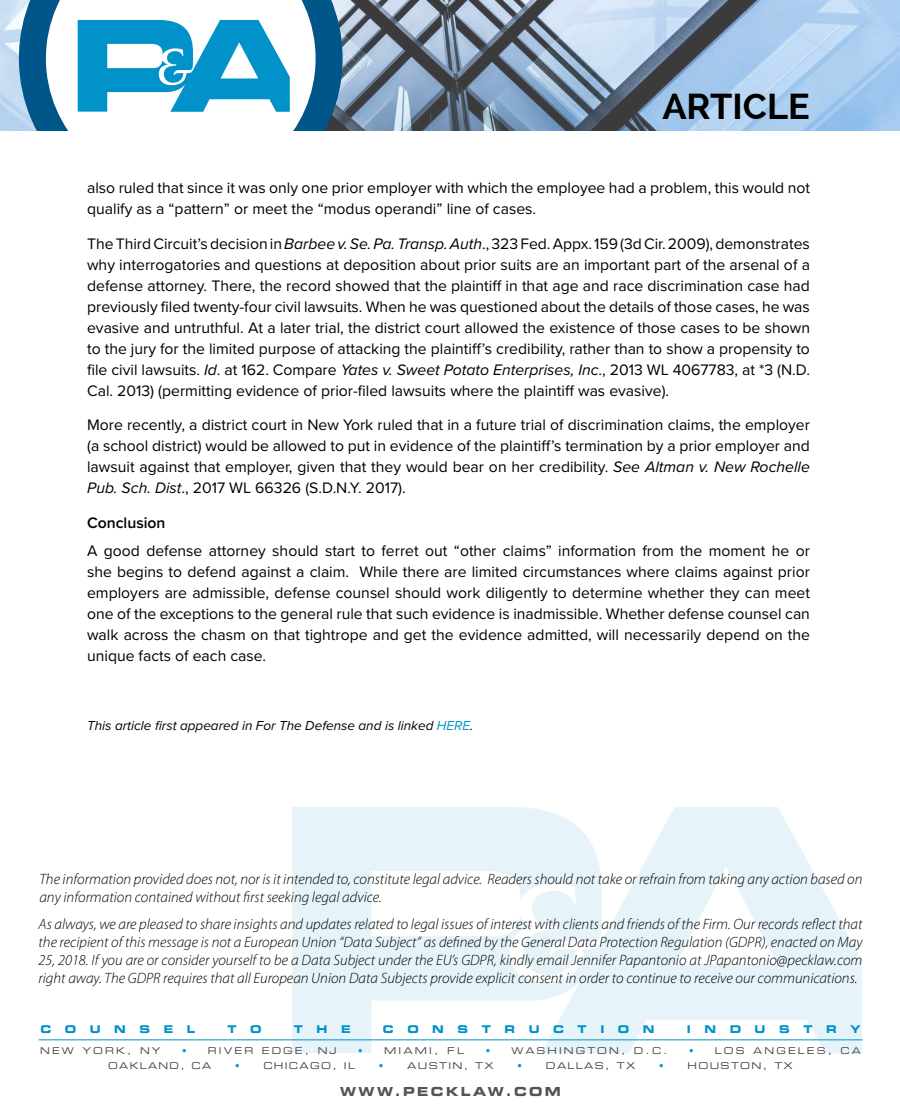
<style>
.page{position:relative;width:900px;height:1118px;background:#fff}
.page>*{position:absolute;margin:0;border:0;box-sizing:border-box;transform-origin:0 0}
.t1{font:700 36px "Raleway";color:#000}
.t2{font:15.75px/21px "Proxima Nova";color:#000;text-align:justify}
.t3{font:600 15.75px "Proxima Nova";color:#000}
.t4{font:italic 300 15px/18px "Myriad Pro";color:#000}
.t5{font:italic 13.5px "Proxima Nova";color:#000}
.t6{font:12.45px "Eurostile Bold Extended Two";letter-spacing:.2em;color:#545456;scale:.96 1}
.t7{font:10.65px "Eurostile Bold Extended Two";color:#0092c8;scale:.96 1}
.t8{font:9.3px "Eurostile LT Std Ex 2";letter-spacing:.235em;color:#414042;scale:.96 1}
.t9{font:9.3px "Eurostile LT Std Ex 2";letter-spacing:.145em;color:#414042}
.t10{font:9.3px "Eurostile LT Std Ex 2";letter-spacing:.145em;color:#414042;scale:.96 1}
.t11{font:9.3px "Eurostile LT Std Ex 2";letter-spacing:.235em;color:#414042}
.t12{font:9.3px "Eurostile LT Std Ex 2";color:#0099cd;scale:.96 1}
.s1{font-style:italic}
.s2{color:#0092c8}
.s3{color:#0099cd}
</style>
<div class="page">
<svg style="left:292px;top:807px;width:249px;height:246px;fill:#e6f4f9"></svg>
<svg style="left:541px;top:807px;width:321px;height:246px;fill:#e6f4f9"></svg>
<svg style="left:510px;top:883px;width:94px;height:99px"></svg>
<img style="left:0;top:0;width:900px;height:131px">
<svg style="left:19px;top:0;width:324px;height:131px"></svg>
<svg style="left:78px;top:20px;width:212px;height:92px"></svg>
<hr style="left:39px;top:1039px;width:823px;height:1px;background:#0092c8">
<h1 class="t1" style="left:662px;top:86px;width:149px">ARTICLE</h1>
<p class="t2" style="left:87px;top:178px;width:724px">also ruled that since it was only one prior employer with which the employee had a problem, this would not qualify as a “pattern” or meet the “modus operandi” line of cases.</p>
<p class="t2" style="left:87px;top:233px;width:724px">The Third Circuit’s decision in <span class="s1">Barbee v. Se. Pa. Transp. Auth</span>., 323 Fed. Appx. 159 (3d Cir. 2009), demonstrates why interrogatories and questions at deposition about prior suits are an important part of the arsenal of a defense attorney. There, the record showed that the plaintiff in that age and race discrimination case had previously filed twenty-four civil lawsuits. When he was questioned about the details of those cases, he was evasive and untruthful. At a later trial, the district court allowed the existence of those cases to be shown to the jury for the limited purpose of attacking the plaintiff’s credibility, rather than to show a propensity to file civil lawsuits. <span class="s1">Id</span>. at 162. Compare <span class="s1">Yates v. Sweet Potato Enterprises, Inc</span>., 2013 WL 4067783, at *3 (N.D.<br>Cal. 2013) (permitting evidence of prior-filed lawsuits where the plaintiff was evasive).</p>
<p class="t2" style="left:87px;top:415px;width:724px">More recently, a district court in New York ruled that in a future trial of discrimination claims, the employer (a school district) would be allowed to put in evidence of the plaintiff’s termination by a prior employer and lawsuit against that employer, given that they would bear on her credibility. <span class="s1">See Altman v. New Rochelle Pub. Sch. Dist</span>., 2017 WL 66326 (S.D.N.Y. 2017).</p>
<p class="t3" style="left:87px;top:513px;width:80px">Conclusion</p>
<p class="t2" style="left:87px;top:540px;width:724px">A good defense attorney should start to ferret out “other claims” information from the moment he or she begins to defend against a claim. While there are limited circumstances where claims against prior employers are admissible, defense counsel should work diligently to determine whether they can meet one of the exceptions to the general rule that such evidence is inadmissible. Whether defense counsel can walk across the chasm on that tightrope and get the evidence admitted, will necessarily depend on the unique facts of each case.</p>
<p class="t5" style="left:87px;top:717px;width:388px">This article first appeared in For The Defense and is linked <span class="s2">HERE</span>.</p>
<p class="t4" style="left:39px;top:870px;width:824px">The information provided does not, nor is it intended to, constitute legal advice. Readers should not take or refrain from taking any action based on any information contained without first seeking legal advice.</p>
<p class="t4" style="left:39px;top:915px;width:825px;text-align:justify">As always, we are pleased to share insights and updates related to legal issues of interest with clients and friends of the Firm. Our records reflect that the recipient of this message is not a European Union “Data Subject” as defined by the General Data Protection Regulation (GDPR), enacted on May 25, 2018. If you are or consider yourself to be a Data Subject under the EU’s GDPR, kindly email Jennifer Papantonio at JPapantonio@pecklaw.com right away. The GDPR requires that all European Union Data Subjects provide explicit consent in order to continue to receive our communications.</p>
<p class="t7" style="left:40px;top:1021px;width:13px">C</p>
<p class="t7" style="left:65px;top:1021px;width:13px">O</p>
<p class="t7" style="left:90px;top:1021px;width:13px">U</p>
<p class="t7" style="left:114px;top:1021px;width:14px">N</p>
<p class="t7" style="left:140px;top:1021px;width:13px">S</p>
<p class="t7" style="left:164px;top:1021px;width:12px">E</p>
<p class="t7" style="left:187px;top:1021px;width:10px">L</p>
<p class="t7" style="left:228px;top:1021px;width:11px">T</p>
<p class="t7" style="left:250px;top:1021px;width:13px">O</p>
<p class="t7" style="left:294px;top:1021px;width:11px">T</p>
<p class="t7" style="left:317px;top:1021px;width:13px">H</p>
<p class="t7" style="left:341px;top:1021px;width:12px">E</p>
<p class="t7" style="left:383px;top:1021px;width:13px">C</p>
<p class="t7" style="left:407px;top:1021px;width:13px">O</p>
<p class="t7" style="left:432px;top:1021px;width:14px">N</p>
<p class="t7" style="left:458px;top:1021px;width:13px">S</p>
<p class="t7" style="left:482px;top:1021px;width:11px">T</p>
<p class="t7" style="left:504px;top:1021px;width:13px">R</p>
<p class="t7" style="left:529px;top:1021px;width:13px">U</p>
<p class="t7" style="left:553px;top:1021px;width:13px">C</p>
<p class="t7" style="left:578px;top:1021px;width:11px">T</p>
<p class="t7" style="left:600px;top:1021px;width:6px">I</p>
<p class="t7" style="left:618px;top:1021px;width:13px">O</p>
<p class="t7" style="left:643px;top:1021px;width:14px">N</p>
<p class="t7" style="left:687px;top:1021px;width:6px">I</p>
<p class="t7" style="left:704px;top:1021px;width:14px">N</p>
<p class="t7" style="left:730px;top:1021px;width:13px">D</p>
<p class="t7" style="left:755px;top:1021px;width:13px">U</p>
<p class="t7" style="left:779px;top:1021px;width:13px">S</p>
<p class="t7" style="left:803px;top:1021px;width:11px">T</p>
<p class="t7" style="left:826px;top:1021px;width:13px">R</p>
<p class="t7" style="left:850px;top:1021px;width:13px">Y</p>
<p class="t8" style="left:40px;top:1044px;width:127px">NEW YORK, NY</p>
<p class="t8" style="left:182px;top:1044px;width:163px"><span class="s3">•</span> RIVER EDGE, NJ</p>
<p class="t11" style="left:358px;top:1044px;width:107px"><span class="s3">•</span> MIAMI, FL</p>
<p class="t8" style="left:486px;top:1044px;width:191px"><span class="s3">•</span> WASHINGTON, D.C.</p>
<p class="t8" style="left:689px;top:1044px;width:181px"><span class="s3">•</span> LOS ANGELES, CA</p>
<p class="t10" style="left:108px;top:1059px;width:109px">OAKLAND, CA</p>
<p class="t12" style="left:235px;top:1059px;width:6px">•</p>
<p class="t9" style="left:263px;top:1059px;width:93px">CHICAGO, IL</p>
<p class="t12" style="left:379px;top:1059px;width:6px">•</p>
<p class="t9" style="left:407px;top:1059px;width:88px">AUSTIN, TX</p>
<p class="t12" style="left:518px;top:1059px;width:6px">•</p>
<p class="t9" style="left:546px;top:1059px;width:91px">DALLAS, TX</p>
<p class="t12" style="left:659px;top:1059px;width:6px">•</p>
<p class="t9" style="left:688px;top:1059px;width:107px">HOUSTON, TX</p>
<p class="t6" style="left:340px;top:1082px;width:231px">WWW.PECKLAW.COM</p>
</div>
